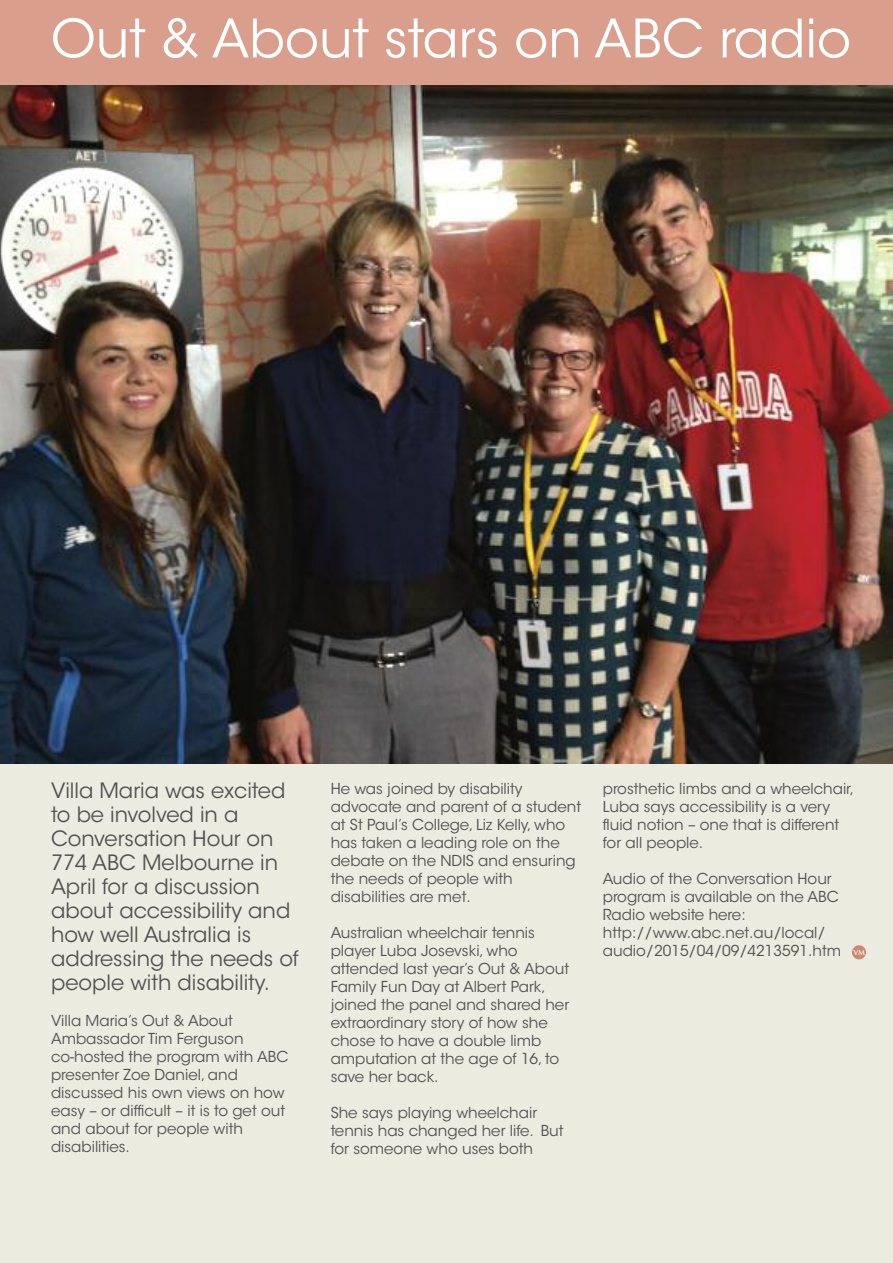
<style>
.page{position:relative;width:893px;height:1263px;background:#ecebdf}
.page>*{position:absolute;margin:0;border:0;box-sizing:border-box;transform-origin:0 0}
.t1{font:52.5px "ITC Avant Garde Std";color:#fff}
.t2{font:21px/24px "ITC Avant Garde Std";color:#525152}
.t3{font:15px/18px "ITC Avant Garde Std";color:#525152}
.t4{font:700 6.75px "Trajan Pro";color:#fff}
</style>
<div class="page">
<img style="left:0;top:85px;width:893px;height:678px">
<div style="left:0;top:0;width:893px;height:85px;background:#da9e8c"></div>
<div style="left:852px;top:945px;width:14px;height:14px;background:#d0866f;border-radius:50%"></div>
<h1 class="t1" style="left:51px;top:15px;width:801px">Out &amp; About stars on ABC radio</h1>
<h2 class="t2" style="left:51px;top:780px;width:249px">Villa Maria was excited to be involved in a<br>Conversation Hour on<br>774 ABC Melbourne in<br>April for a discussion about accessibility and how well Australia is addressing the needs of people with disability.</h2>
<p class="t3" style="left:51px;top:1013px;width:239px">Villa Maria’s Out &amp; About<br>Ambassador Tim Ferguson co-hosted the program with ABC presenter Zoe Daniel, and discussed his own views on how easy – or difficult – it is to get out and about for people with disabilities.</p>
<p class="t3" style="left:331px;top:780px;width:252px">He was joined by disability advocate and parent of a student at St Paul’s College, Liz Kelly, who has taken a leading role on the debate on the NDIS and ensuring the needs of people with disabilities are met.</p>
<p class="t3" style="left:331px;top:924px;width:240px">Australian wheelchair tennis player Luba Josevski, who attended last year’s Out &amp; About<br>Family Fun Day at Albert Park, joined the panel and shared her extraordinary story of how she chose to have a double limb amputation at the age of 16, to save her back.</p>
<p class="t3" style="left:331px;top:1104px;width:234px">She says playing wheelchair tennis has changed her life. But for someone who uses both</p>
<p class="t3" style="left:603px;top:780px;width:253px">prosthetic limbs and a wheelchair,<br>Luba says accessibility is a very fluid notion – one that is different for all people.</p>
<p class="t3" style="left:603px;top:870px;width:240px">Audio of the Conversation Hour program is available on the ABC<br>Radio website here: http://www.abc.net.au/local/ audio/2015/04/09/4213591.htm</p>
<p class="t4" style="left:854px;top:948px;width:13px">VM</p>
</div>
